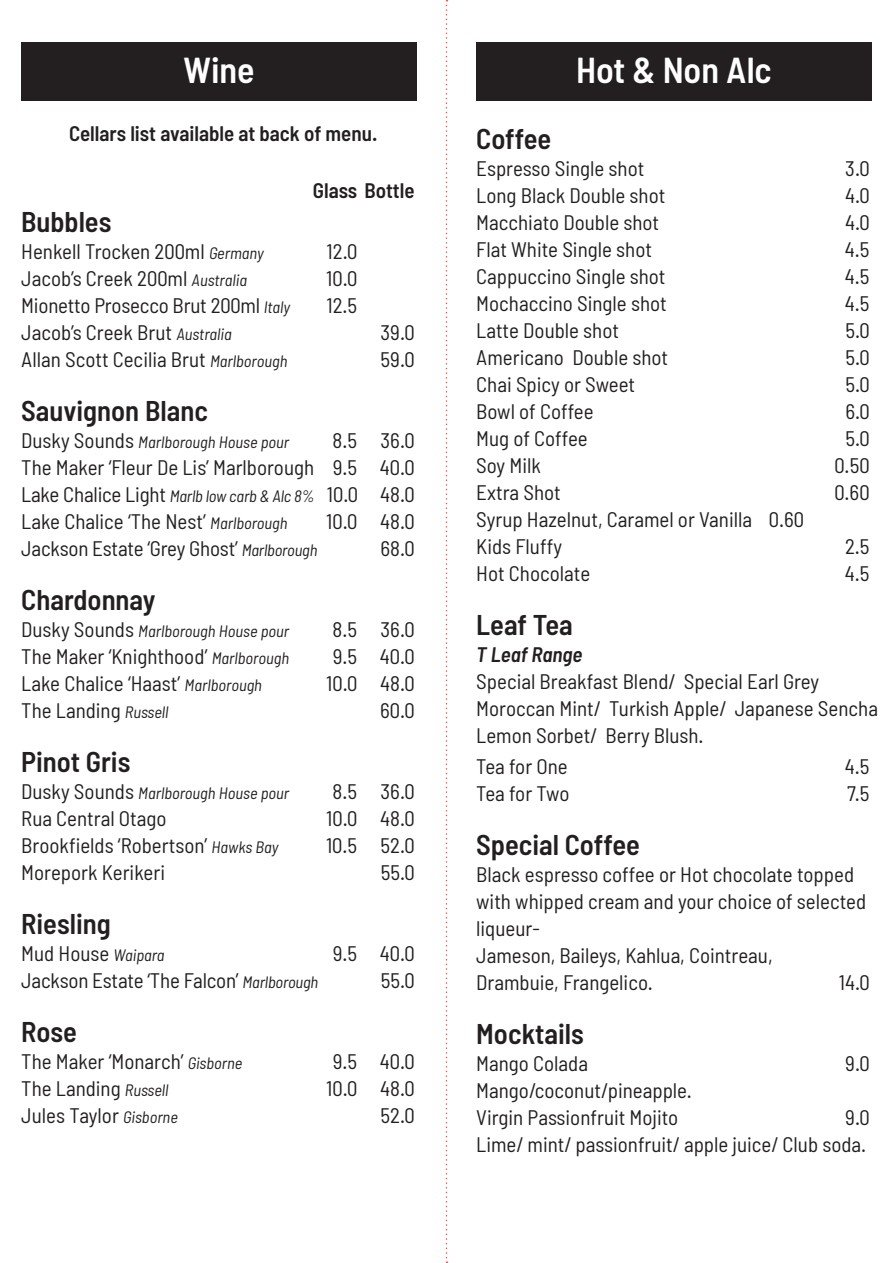
<style>
.page{position:relative;width:893px;height:1263px;background:#fff}
.page>*{position:absolute;margin:0;border:0;box-sizing:border-box;transform-origin:0 0}
.t1{font:600 semi-condensed 36px "Barlow";color:#fff}
.t2{font:600 semi-condensed 28.5px "Barlow";color:#231f20}
.t3{font:semi-condensed 21px/27px "Barlow";color:#231f20}
.t4{font:600 semi-condensed 21px "Barlow";color:#231f20}
.t5{font:italic 600 semi-condensed 21px "Barlow";color:#231f20}
.t6{font:semi-condensed 21px "Barlow";letter-spacing:-.02em;color:#231f20}
.t7{font:italic semi-condensed 16.5px "Barlow";color:#231f20}
.s1{font-style:italic;font-size:16.5px}
.s2{font-style:normal;font-size:21px}
</style>
<div class="page">
<svg style="left:446px;top:0;width:1px;height:1263px"></svg>
<div style="left:21px;top:43px;width:396px;height:58px;background:#231f20"></div>
<div style="left:476px;top:43px;width:396px;height:58px;background:#231f20"></div>
<p class="t1" style="left:183px;top:48px;width:73px">Wine</p>
<p class="t1" style="left:576px;top:48px;width:197px">Hot &amp; Non Alc</p>
<p class="t4" style="left:69px;top:121px;width:310px">Cellars list available at back of menu.</p>
<p class="t2" style="left:476px;top:121px;width:77px">Coffee</p>
<p class="t3" style="left:476px;top:154px;width:170px">Espresso Single shot</p>
<p class="t3" style="left:845px;top:154px;width:26px">3.0</p>
<p class="t3" style="left:476px;top:181px;width:191px">Long Black Double shot</p>
<p class="t3" style="left:845px;top:181px;width:26px">4.0</p>
<p class="t3" style="left:476px;top:208px;width:184px">Macchiato Double shot</p>
<p class="t3" style="left:845px;top:208px;width:26px">4.0</p>
<p class="t3" style="left:476px;top:235px;width:177px">Flat White Single shot</p>
<p class="t3" style="left:845px;top:235px;width:26px">4.5</p>
<p class="t3" style="left:476px;top:262px;width:191px">Cappuccino Single shot</p>
<p class="t3" style="left:845px;top:262px;width:26px">4.5</p>
<p class="t3" style="left:476px;top:289px;width:192px">Mochaccino Single shot</p>
<p class="t3" style="left:845px;top:289px;width:26px">4.5</p>
<p class="t3" style="left:476px;top:316px;width:144px">Latte Double shot</p>
<p class="t3" style="left:845px;top:316px;width:26px">5.0</p>
<p class="t3" style="left:476px;top:343px;width:193px">Americano Double shot</p>
<p class="t3" style="left:845px;top:343px;width:26px">5.0</p>
<p class="t3" style="left:476px;top:370px;width:160px">Chai Spicy or Sweet</p>
<p class="t3" style="left:845px;top:370px;width:26px">5.0</p>
<p class="t3" style="left:476px;top:397px;width:119px">Bowl of Coffee</p>
<p class="t3" style="left:845px;top:397px;width:26px">6.0</p>
<p class="t3" style="left:476px;top:424px;width:113px">Mug of Coffee</p>
<p class="t3" style="left:845px;top:424px;width:26px">5.0</p>
<p class="t3" style="left:476px;top:451px;width:66px">Soy Milk</p>
<p class="t3" style="left:834px;top:451px;width:37px">0.50</p>
<p class="t3" style="left:476px;top:478px;width:86px">Extra Shot</p>
<p class="t3" style="left:834px;top:478px;width:37px">0.60</p>
<p class="t3" style="left:476px;top:505px;width:329px">Syrup Hazelnut, Caramel or Vanilla 0.60</p>
<p class="t3" style="left:476px;top:532px;width:87px">Kids Fluffy</p>
<p class="t3" style="left:845px;top:532px;width:26px">2.5</p>
<p class="t3" style="left:476px;top:559px;width:115px">Hot Chocolate</p>
<p class="t3" style="left:845px;top:559px;width:26px">4.5</p>
<p class="t2" style="left:476px;top:607px;width:98px">Leaf Tea</p>
<p class="t5" style="left:476px;top:641px;width:108px">T Leaf Range</p>
<p class="t3" style="left:476px;top:667px;width:345px">Special Breakfast Blend/ Special Earl Grey</p>
<p class="t3" style="left:476px;top:694px;width:403px">Moroccan Mint/ Turkish Apple/ Japanese Sencha</p>
<p class="t3" style="left:476px;top:721px;width:229px">Lemon Sorbet/ Berry Blush.</p>
<p class="t3" style="left:476px;top:753px;width:93px">Tea for One</p>
<p class="t3" style="left:845px;top:753px;width:26px">4.5</p>
<p class="t6" style="left:476px;top:781px;width:95px">Tea for Two</p>
<p class="t3" style="left:847px;top:780px;width:24px">7.5</p>
<p class="t2" style="left:476px;top:827px;width:165px">Special Coffee</p>
<p class="t3" style="left:476px;top:861px;width:391px">Black espresso coffee or Hot chocolate topped with whipped cream and your choice of selected liqueur-</p>
<p class="t3" style="left:476px;top:942px;width:298px">Jameson, Baileys, Kahlua, Cointreau,<br>Drambuie, Frangelico.</p>
<p class="t4" style="left:313px;top:177px;width:103px">Glass Bottle</p>
<p class="t2" style="left:21px;top:204px;width:92px">Bubbles</p>
<p class="t3" style="left:21px;top:237px;width:244px">Henkell Trocken 200ml <span class="s1">Germany</span></p>
<p class="t3" style="left:327px;top:237px;width:32px">12.0</p>
<p class="t3" style="left:21px;top:264px;width:227px">Jacob’s Creek 200ml <span class="s1">Australia</span></p>
<p class="t3" style="left:326px;top:264px;width:33px">10.0</p>
<p class="t3" style="left:21px;top:291px;width:270px">Mionetto Prosecco Brut 200ml <span class="s1">Italy</span></p>
<p class="t3" style="left:326px;top:291px;width:32px">12.5</p>
<p class="t3" style="left:21px;top:318px;width:212px">Jacob’s Creek Brut <span class="s1">Australia</span></p>
<p class="t3" style="left:381px;top:318px;width:36px">39.0</p>
<p class="t3" style="left:21px;top:345px;width:268px">Allan Scott Cecilia Brut <span class="s1">Marlborough</span></p>
<p class="t3" style="left:381px;top:345px;width:35px">59.0</p>
<p class="t2" style="left:21px;top:393px;width:188px">Sauvignon Blanc</p>
<p class="t7" style="left:21px;top:432px;width:269px"><span class="s2">Dusky Sounds</span> Marlborough House pour</p>
<p class="t3" style="left:333px;top:426px;width:83px">8.5 36.0</p>
<p class="t3" style="left:21px;top:453px;width:395px">The Maker ‘Fleur De Lis’ Marlborough 9.5 40.0</p>
<p class="t3" style="left:21px;top:480px;width:395px">Lake Chalice Light <span class="s1">Marlb low carb &amp; Alc 8%</span> 10.0 48.0</p>
<p class="t3" style="left:21px;top:507px;width:268px">Lake Chalice ‘The Nest’ <span class="s1">Marlborough</span></p>
<p class="t3" style="left:326px;top:507px;width:90px">10.0 48.0</p>
<p class="t3" style="left:21px;top:534px;width:298px">Jackson Estate ‘Grey Ghost’ <span class="s1">Marlborough</span></p>
<p class="t3" style="left:380px;top:534px;width:36px">68.0</p>
<p class="t2" style="left:21px;top:582px;width:136px">Chardonnay</p>
<p class="t7" style="left:21px;top:621px;width:269px"><span class="s2">Dusky Sounds</span> Marlborough House pour</p>
<p class="t3" style="left:333px;top:615px;width:83px">8.5 36.0</p>
<p class="t3" style="left:21px;top:642px;width:269px">The Maker ‘Knighthood’ <span class="s1">Marlborough</span></p>
<p class="t3" style="left:333px;top:642px;width:83px">9.5 40.0</p>
<p class="t3" style="left:21px;top:669px;width:242px">Lake Chalice ‘Haast’ <span class="s1">Marlborough</span></p>
<p class="t3" style="left:326px;top:669px;width:90px">10.0 48.0</p>
<p class="t3" style="left:21px;top:696px;width:149px">The Landing <span class="s1">Russell</span></p>
<p class="t3" style="left:380px;top:696px;width:36px">60.0</p>
<p class="t2" style="left:21px;top:744px;width:111px">Pinot Gris</p>
<p class="t7" style="left:21px;top:783px;width:269px"><span class="s2">Dusky Sounds</span> Marlborough House pour</p>
<p class="t3" style="left:333px;top:777px;width:83px">8.5 36.0</p>
<p class="t3" style="left:21px;top:804px;width:147px">Rua Central Otago</p>
<p class="t3" style="left:326px;top:804px;width:90px">10.0 48.0</p>
<p class="t3" style="left:21px;top:831px;width:259px">Brookfields ‘Robertson’ <span class="s1">Hawks Bay</span></p>
<p class="t3" style="left:326px;top:831px;width:90px">10.5 52.0</p>
<p class="t3" style="left:21px;top:858px;width:145px">Morepork Kerikeri</p>
<p class="t3" style="left:381px;top:858px;width:35px">55.0</p>
<p class="t2" style="left:21px;top:906px;width:91px">Riesling</p>
<p class="t3" style="left:21px;top:939px;width:145px">Mud House <span class="s1">Waipara</span></p>
<p class="t3" style="left:333px;top:939px;width:83px">9.5 40.0</p>
<p class="t3" style="left:21px;top:966px;width:299px">Jackson Estate ‘The Falcon’ <span class="s1">Marlborough</span></p>
<p class="t3" style="left:381px;top:966px;width:35px">55.0</p>
<p class="t2" style="left:21px;top:1014px;width:57px">Rose</p>
<p class="t3" style="left:21px;top:1047px;width:223px">The Maker ‘Monarch’ <span class="s1">Gisborne</span></p>
<p class="t3" style="left:333px;top:1047px;width:83px">9.5 40.0</p>
<p class="t3" style="left:21px;top:1074px;width:149px">The Landing <span class="s1">Russell</span></p>
<p class="t3" style="left:326px;top:1074px;width:90px">10.0 48.0</p>
<p class="t3" style="left:21px;top:1101px;width:158px">Jules Taylor <span class="s1">Gisborne</span></p>
<p class="t3" style="left:380px;top:1101px;width:36px">52.0</p>
<p class="t3" style="left:839px;top:969px;width:32px">14.0</p>
<p class="t2" style="left:476px;top:1016px;width:109px">Mocktails</p>
<p class="t3" style="left:476px;top:1050px;width:113px">Mango Colada</p>
<p class="t3" style="left:845px;top:1050px;width:26px">9.0</p>
<p class="t3" style="left:476px;top:1077px;width:217px">Mango/coconut/pineapple.</p>
<p class="t3" style="left:476px;top:1104px;width:204px">Virgin Passionfruit Mojito</p>
<p class="t3" style="left:845px;top:1104px;width:26px">9.0</p>
<p class="t3" style="left:476px;top:1131px;width:391px">Lime/ mint/ passionfruit/ apple juice/ Club soda.</p>
</div>
